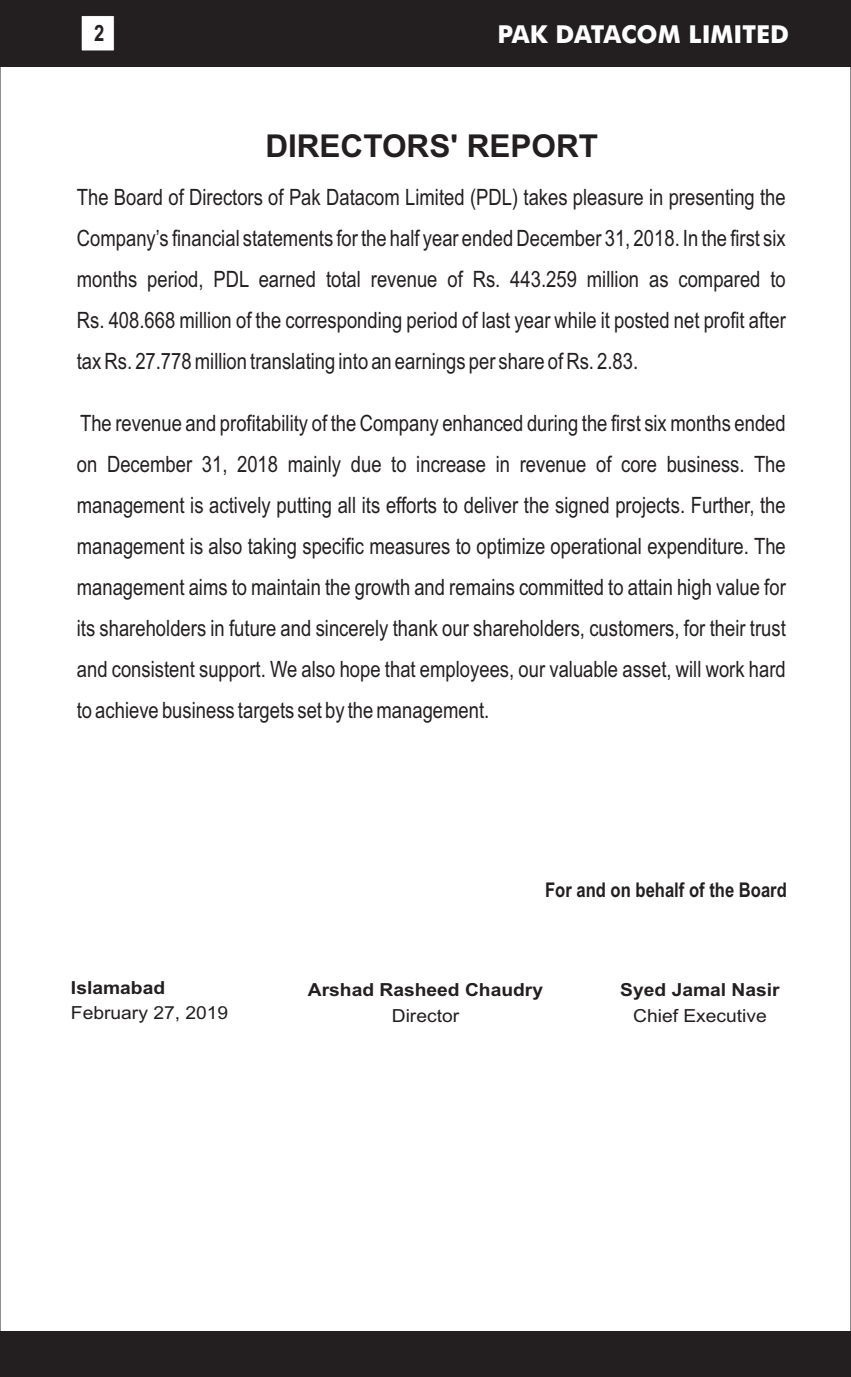
<style>
.page{position:relative;width:851px;height:1377px;background:#fff}
.page>*{position:absolute;margin:0;border:0;box-sizing:border-box;transform-origin:0 0}
.t1{font:700 31.5px "Arial";color:#231f20}
.t2{font:700 24.75px "Futura BT";color:#fff}
.t3{font:22.5px/40.9px "Arial Narrow";color:#231f20;text-align:justify}
.t4{font:700 22.5px "Arial Narrow";color:#231f20}
.t5{font:700 20.25px "Arial Narrow";color:#231f20}
.t6{font:700 18px "Arial";color:#231f20;scale:1.07 1}
.t7{font:18px "Arial";color:#231f20;scale:1.07 1}
</style>
<div class="page">
<div style="left:0;top:1332px;width:850px;height:45px;background:#231f20"></div>
<div style="left:0;top:0;width:850px;height:67px;background:#231f20"></div>
<svg style="left:81px;top:16px;width:34px;height:35px"></svg>
<p class="t4" style="left:94px;top:25px;width:12px">2</p>
<p class="t2" style="left:497px;top:24px;width:293px">PAK DATACOM LIMITED</p>
<h1 class="t1" style="left:265px;top:134px;width:334px">DIRECTORS' REPORT</h1>
<p class="t3" style="left:77px;top:179px;width:710px">The Board of Directors of Pak Datacom Limited (PDL) takes pleasure in presenting the Company’s financial statements for the half year ended December 31, 2018. In the first six months period, PDL earned total revenue of Rs. 443.259 million as compared to Rs. 408.668 million of the corresponding period of last year while it posted net profit after tax Rs. 27.778 million translating into an earnings per share of Rs. 2.83.</p>
<p class="t3" style="left:77px;top:405px;width:710px">The revenue and profitability of the Company enhanced during the first six months ended on December 31, 2018 mainly due to increase in revenue of core business. The management is actively putting all its efforts to deliver the signed projects. Further, the management is also taking specific measures to optimize operational expenditure. The management aims to maintain the growth and remains committed to attain high value for its shareholders in future and sincerely thank our shareholders, customers, for their trust and consistent support. We also hope that employees, our valuable asset, will work hard to achieve business targets set by the management.</p>
<p class="t6" style="left:71px;top:981px;width:89px">Islamabad</p>
<p class="t7" style="left:71px;top:1006px;width:148px">February 27, 2019</p>
<p class="t5" style="left:545px;top:883px;width:243px">For and on behalf of the Board</p>
<p class="t6" style="left:308px;top:983px;width:221px">Arshad Rasheed Chaudry</p>
<p class="t7" style="left:392px;top:1008px;width:64px">Director</p>
<p class="t6" style="left:620px;top:983px;width:150px">Syed Jamal Nasir</p>
<p class="t7" style="left:633px;top:1008px;width:126px">Chief Executive</p>
</div>
